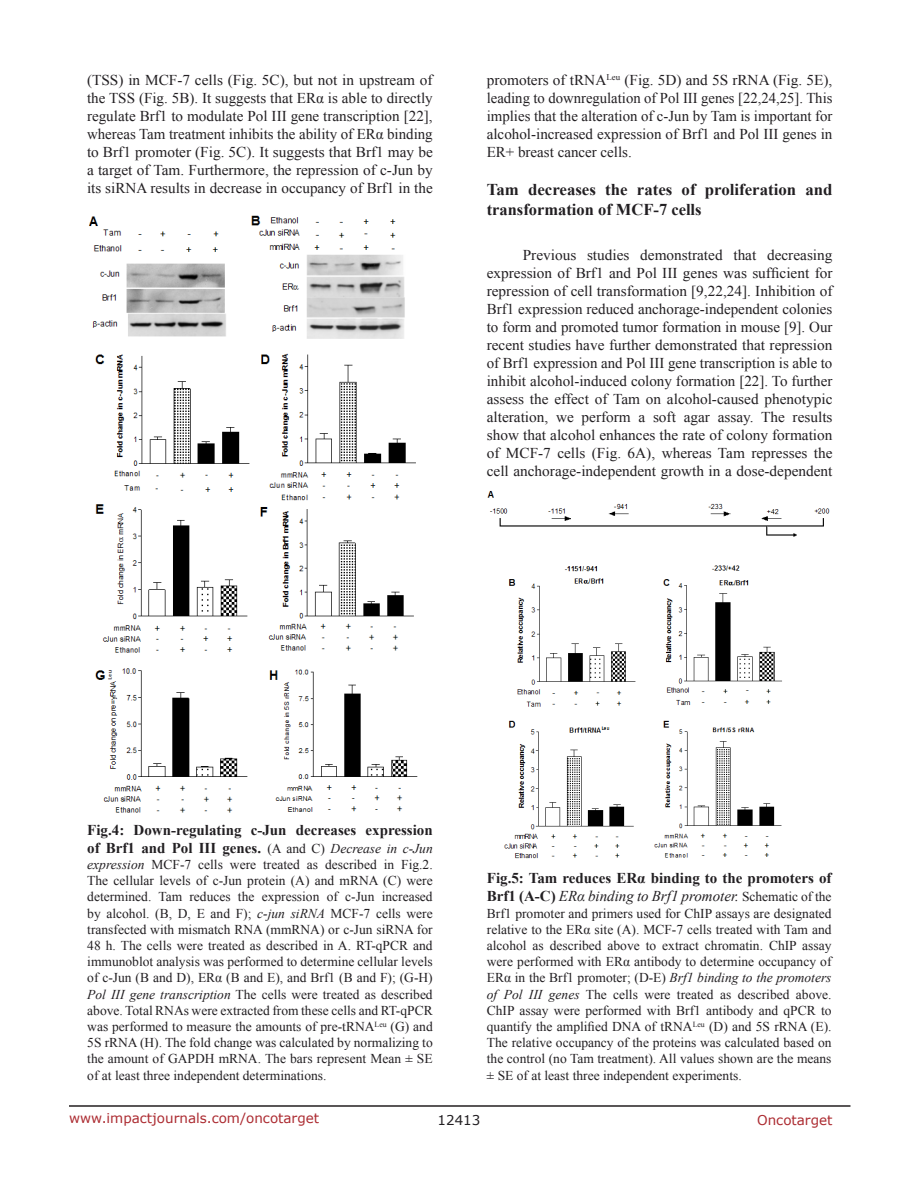
<style>
.page{position:relative;width:918px;height:1188px;background:#fff}
.page>*{position:absolute;margin:0;border:0;box-sizing:border-box;transform-origin:0 0}
.SubHeading{font:700 16.5px/19.8px "Times New Roman";color:#221f22}
.BodyText{font:15px/18px "Times New Roman";color:#221f22;text-align:justify}
.FigureText{font:700 15px/18px "Times New Roman";color:#221f22}
.FigureText-2{font:13.5px/16.2px "Times New Roman";color:#221f22;text-align:justify}
.t1{font:13.5px "Verdana";color:#ac2b31}
.t2{font:13.5px "Verdana";color:#221f22}
.s1{font-weight:400;font-size:13.5px}
.s2{font-weight:400;font-style:italic;font-size:13.5px}
.s3{font-style:italic}
.s4{font-weight:400;font-style:italic}
</style>
<div class="page">
<hr style="left:69px;top:1105px;width:781px;height:2px;background:#231f20">
<img style="left:88px;top:215px;width:330px;height:598px">
<img style="left:487px;top:490px;width:343px;height:369px">
<p class="BodyText" style="left:87px;top:71px;width:347px">(TSS) in MCF-7 cells (Fig. 5C), but not in upstream of the TSS (Fig. 5B). It suggests that ERα is able to directly regulate Brf1 to modulate Pol III gene transcription [22], whereas Tam treatment inhibits the ability of ERα binding to Brf1 promoter (Fig. 5C). It suggests that Brf1 may be a target of Tam. Furthermore, the repression of c-Jun by its siRNA results in decrease in occupancy of Brf1 in the</p>
<p class="BodyText" style="left:487px;top:71px;width:347px">promoters of tRNA<sup>Leu</sup> (Fig. 5D) and 5S rRNA (Fig. 5E), leading to downregulation of Pol III genes [22,24,25]. This implies that the alteration of c-Jun by Tam is important for alcohol-increased expression of Brf1 and Pol III genes in ER+ breast cancer cells.</p>
<p class="SubHeading" style="left:487px;top:179px;width:347px">Tam decreases the rates of proliferation and transformation of MCF-7 cells</p>
<p class="BodyText" style="left:487px;top:246px;width:347px;text-indent:36px">Previous studies demonstrated that decreasing expression of Brf1 and Pol III genes was sufficient for repression of cell transformation [9,22,24]. Inhibition of Brf1 expression reduced anchorage-independent colonies to form and promoted tumor formation in mouse [9]. Our recent studies have further demonstrated that repression of Brf1 expression and Pol III gene transcription is able to inhibit alcohol-induced colony formation [22]. To further assess the effect of Tam on alcohol-caused phenotypic alteration, we perform a soft agar assay. The results show that alcohol enhances the rate of colony formation of MCF-7 cells (Fig. 6A), whereas Tam represses the cell anchorage-independent growth in a dose-dependent</p>
<p class="FigureText" style="left:87px;top:820px;width:347px">Fig.4: Down-regulating c-Jun decreases expression of Brf1 and Pol III genes. <span class="s1">(A and C)</span> <span class="s2">Decrease in c-Jun</span></p>
<p class="FigureText-2" style="left:87px;top:856px;width:347px"><span class="s3">expression</span> MCF-7 cells were treated as described in Fig.2.<br>The cellular levels of c-Jun protein (A) and mRNA (C) were determined. Tam reduces the expression of c-Jun increased by alcohol. (B, D, E and F); <span class="s3">c-jun siRNA</span> MCF-7 cells were transfected with mismatch RNA (mmRNA) or c-Jun siRNA for 48 h. The cells were treated as described in A. RT-qPCR and immunoblot analysis was performed to determine cellular levels of c-Jun (B and D), ERα (B and E), and Brf1 (B and F); (G-H)<br><span class="s3">Pol III gene transcription</span> The cells were treated as described above. Total RNAs were extracted from these cells and RT-qPCR was performed to measure the amounts of pre-tRNA<sup>Leu</sup> (G) and 5S rRNA (H). The fold change was calculated by normalizing to the amount of GAPDH mRNA. The bars represent Mean ± SE of at least three independent determinations.</p>
<p class="FigureText" style="left:487px;top:869px;width:346px">Fig.5: Tam reduces ERα binding to the promoters of<br>Brf1 (A-C) <span class="s4">ERα binding to Brf1 promoter.</span> <span class="s1">Schematic of the</span></p>
<p class="FigureText-2" style="left:487px;top:905px;width:346px">Brf1 promoter and primers used for ChIP assays are designated relative to the ERα site (A). MCF-7 cells treated with Tam and alcohol as described above to extract chromatin. ChIP assay were performed with ERα antibody to determine occupancy of ERα in the Brf1 promoter; (D-E) <span class="s3">Brf1 binding to the promoters of Pol III genes</span> The cells were treated as described above.<br>ChIP assay were performed with Brf1 antibody and qPCR to quantify the amplified DNA of tRNA<sup>Leu</sup> (D) and 5S rRNA (E).<br>The relative occupancy of the proteins was calculated based on the control (no Tam treatment). All values shown are the means ± SE of at least three independent experiments.</p>
<p class="t1" style="left:69px;top:1109px;width:252px">www.impactjournals.com/oncotarget</p>
<p class="t2" style="left:438px;top:1111px;width:44px">12413</p>
<p class="t1" style="left:757px;top:1111px;width:77px">Oncotarget</p>
</div>
